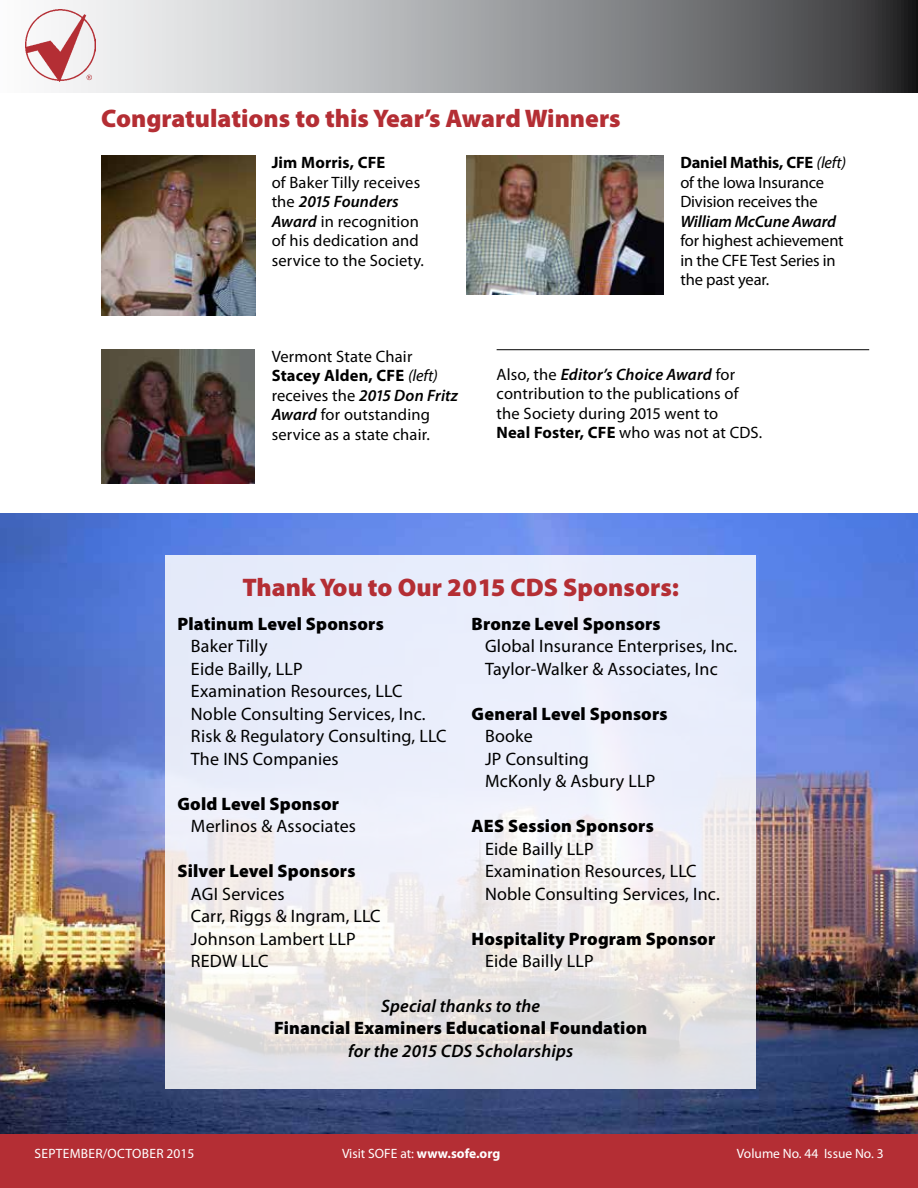
<style>
.page{position:relative;width:918px;height:1188px;background:#fff}
.page>*{position:absolute;margin:0;border:0;box-sizing:border-box;transform-origin:0 0}
.t1{font:900 25.5px "Myriad Pro";color:#b42e34}
.t2{font:18px/22.5px "Myriad Pro";letter-spacing:.01em;color:#000}
.t3{font:900 18px "Myriad Pro";letter-spacing:.01em;color:#000}
.t4{font:italic 600 18px "Myriad Pro";letter-spacing:.01em;color:#000}
.t5{font:16.5px/19.5px "Myriad Pro";letter-spacing:.01em;color:#000}
.t6{font:16.5px/19.5px "Myriad Pro";letter-spacing:-.01em;color:#000}
.t7{font:italic 600 16.5px "Myriad Pro";letter-spacing:-.01em;color:#000}
.t8{font:700 16.5px "Myriad Pro";letter-spacing:.01em;color:#000}
.t9{font:13.5px "Myriad Pro";color:#fff}
.t10{font:13.5px "Myriad Pro";letter-spacing:.02em;color:#fff}
.s1{font-weight:600;font-style:italic}
.s2{font-weight:700}
.s3{font-style:italic}
</style>
<div class="page">
<svg style="left:25px;top:0;width:893px;height:93px;background:#9a9b9d"></svg>
<img style="left:26px;top:10px;width:70px;height:71px">
<svg style="left:87px;top:75px;width:5px;height:5px"></svg>
<div style="left:0;top:1134px;width:918px;height:54px;background:#b42e34"></div>
<img style="left:0;top:513px;width:918px;height:621px">
<svg style="left:166px;top:556px;width:590px;height:533px;background:#eaeaf2"></svg>
<img style="left:101px;top:156px;width:154px;height:160px">
<img style="left:101px;top:350px;width:154px;height:133px">
<img style="left:467px;top:156px;width:197px;height:138px">
<hr style="left:497px;top:349px;width:372px;height:1px;background:#000">
<h1 class="t1" style="left:101px;top:104px;width:521px">Congratulations to this Year’s Award Winners</h1>
<p class="t8" style="left:272px;top:152px;width:115px">Jim Morris, CFE</p>
<p class="t5" style="left:272px;top:172px;width:154px">of Baker Tilly receives the <span class="s1">2015 Founders<br>Award</span> in recognition of his dedication and service to the Society.</p>
<p class="t6" style="left:680px;top:152px;width:167px"><span class="s2">Daniel Mathis, CFE</span> <span class="s3">(left) </span>of the Iowa Insurance<br>Division receives the</p>
<p class="t7" style="left:680px;top:211px;width:157px">William McCune Award</p>
<p class="t6" style="left:680px;top:231px;width:165px">for highest achievement in the CFE Test Series in the past year.</p>
<p class="t5" style="left:272px;top:346px;width:188px">Vermont State Chair<br><span class="s2">Stacey Alden, CFE</span> <span class="s3">(left) </span>receives the <span class="s1">2015 Don Fritz<br>Award</span> for outstanding service as a state chair.</p>
<p class="t5" style="left:497px;top:364px;width:267px">Also, the <span class="s1">Editor’s Choice Award</span> for contribution to the publications of the Society during 2015 went to<br><span class="s2">Neal Foster, CFE</span> who was not at CDS.</p>
<h1 class="t1" style="left:242px;top:573px;width:438px">Thank You to Our 2015 CDS Sponsors:</h1>
<p class="t3" style="left:177px;top:613px;width:208px">Platinum Level Sponsors</p>
<p class="t2" style="left:191px;top:635px;width:257px">Baker Tilly<br>Eide Bailly, LLP<br>Examination Resources, LLC<br>Noble Consulting Services, Inc.<br>Risk &amp; Regulatory Consulting, LLC<br>The INS Companies</p>
<p class="t3" style="left:177px;top:793px;width:163px">Gold Level Sponsor</p>
<p class="t2" style="left:191px;top:815px;width:167px">Merlinos &amp; Associates</p>
<p class="t3" style="left:177px;top:861px;width:180px">Silver Level Sponsors</p>
<p class="t2" style="left:191px;top:882px;width:191px">AGI Services<br>Carr, Riggs &amp; Ingram, LLC<br>Johnson Lambert LLP<br>REDW LLC</p>
<p class="t3" style="left:472px;top:613px;width:191px">Bronze Level Sponsors</p>
<p class="t2" style="left:485px;top:635px;width:254px">Global Insurance Enterprises, Inc.<br>Taylor-Walker &amp; Associates, Inc</p>
<p class="t3" style="left:472px;top:703px;width:198px">General Level Sponsors</p>
<p class="t2" style="left:485px;top:725px;width:172px">Booke<br>JP Consulting<br>McKonly &amp; Asbury LLP</p>
<p class="t3" style="left:472px;top:816px;width:184px">AES Session Sponsors</p>
<p class="t2" style="left:485px;top:837px;width:236px">Eide Bailly LLP<br>Examination Resources, LLC<br>Noble Consulting Services, Inc.</p>
<p class="t3" style="left:472px;top:928px;width:245px">Hospitality Program Sponsor</p>
<p class="t2" style="left:485px;top:950px;width:110px">Eide Bailly LLP</p>
<p class="t4" style="left:381px;top:994px;width:161px">Special thanks to the</p>
<p class="t3" style="left:274px;top:1018px;width:375px">Financial Examiners Educational Foundation</p>
<p class="t4" style="left:348px;top:1039px;width:227px">for the 2015 CDS Scholarships</p>
<p class="t10" style="left:35px;top:1145px;width:161px">SEPTEMBER/OCTOBER 2015</p>
<p class="t9" style="left:342px;top:1145px;width:160px">Visit SOFE at: <span class="s2">www.sofe.org</span></p>
<p class="t9" style="left:737px;top:1145px;width:148px">Volume No. 44 Issue No. 3</p>
</div>
